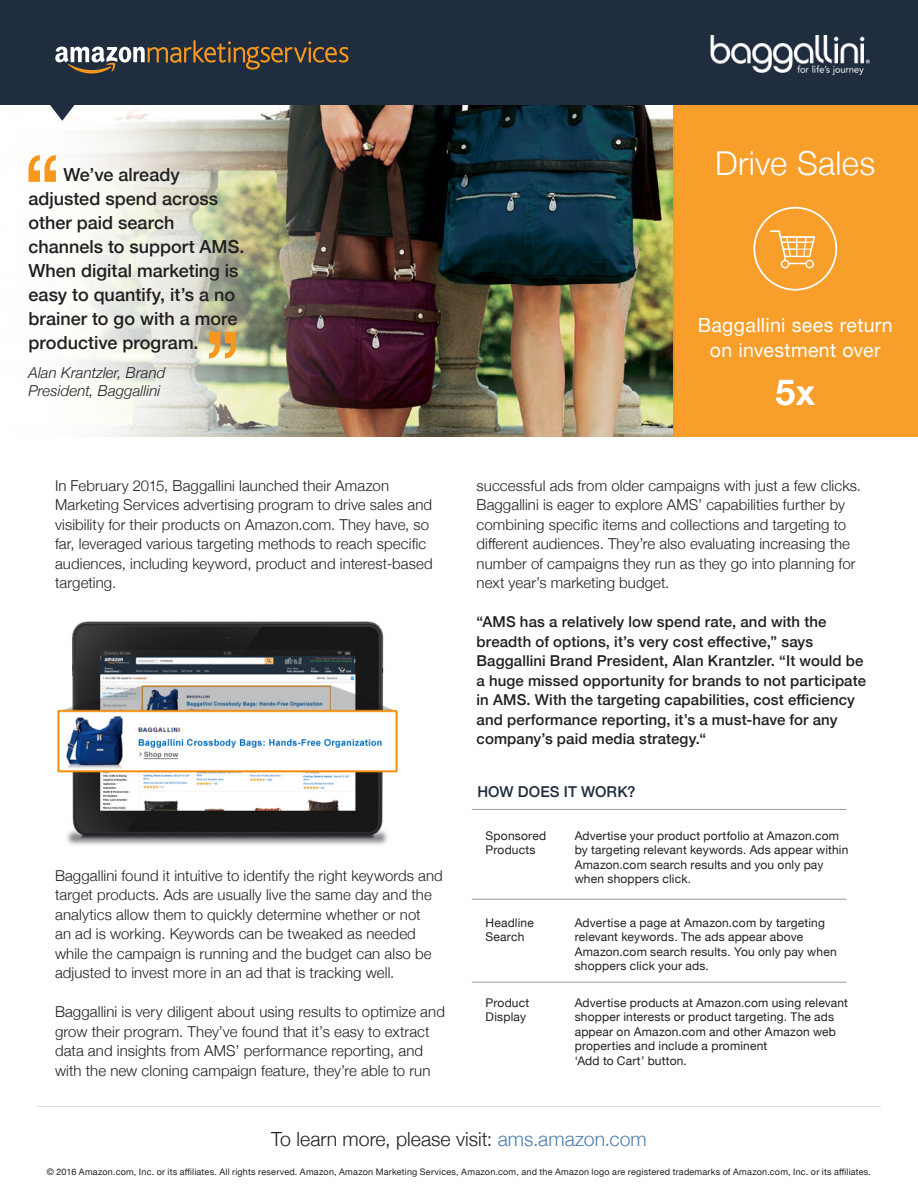
<style>
.page{position:relative;width:918px;height:1188px;background:#fff}
.page>*{position:absolute;margin:0;border:0;box-sizing:border-box;transform-origin:0 0}
.t1{font:700 36px "Helvetica Neue";color:#fff}
.t2{font:300 33px "Helvetica Neue";letter-spacing:.01em;color:#fff}
.t3{font:300 19.5px "Helvetica Neue";color:#231f20}
.t4{font:19.5px/25.5px "Helvetica Neue";letter-spacing:.015em;color:#fff;text-align:center}
.t5{font:500 18px/24px "Helvetica Neue";color:#231f20}
.t6{font:300 15px/19.5px "Helvetica Neue";letter-spacing:.005em;color:#231f20}
.t7{font:500 15px/19.5px "Helvetica Neue";letter-spacing:.01em;color:#231f20}
.t8{font:italic 300 15px/18px "Helvetica Neue";letter-spacing:.01em;color:#231f20}
.t9{font:500 15px "Helvetica Neue";letter-spacing:.01em;color:#202d3e}
.t10{font:12px/14.4px "Helvetica Neue";letter-spacing:.015em;color:#231f20}
.t11{font:9px "Helvetica Neue";letter-spacing:.025em;color:#231f20}
.s1{color:#4e7eb3}
</style>
<div class="page">
<img style="left:57px;top:621px;width:341px;height:224px">
<img style="left:69px;top:105px;width:604px;height:332px">
<div style="left:673px;top:79px;width:245px;height:358px;background:#f79e2b"></div>
<hr style="left:37px;top:1106px;width:844px;height:1px;background:#e0dfe0">
<svg style="left:770px;top:231px;width:45px;height:37px"></svg>
<div style="left:753px;top:207px;width:84px;height:84px;border:2px solid #fff;border-radius:50%"></div>
<div style="left:0;top:1px;width:918px;height:104px;background:#202d3e"></div>
<svg style="left:55px;top:40px;width:293px;height:34px"></svg>
<img style="left:710px;top:35px;width:160px;height:40px">
<svg style="left:50px;top:105px;width:33px;height:16px"></svg>
<svg style="left:209px;top:332px;width:27px;height:26px"></svg>
<svg style="left:28px;top:155px;width:28px;height:27px"></svg>
<hr style="left:472px;top:809px;width:374px;height:1px;background:#9898a2">
<hr style="left:472px;top:899px;width:374px;height:1px;background:#9898a2">
<hr style="left:472px;top:982px;width:374px;height:1px;background:#9898a2">
<p class="t5" style="left:28px;top:161px;width:217px;text-indent:35px">We’ve already adjusted spend across other paid search channels to support AMS.<br>When digital marketing is easy to quantify, it’s a no brainer to go with a more productive program.</p>
<p class="t8" style="left:28px;top:363px;width:139px">Alan Krantzler, Brand<br>President, Baggallini</p>
<p class="t6" style="left:55px;top:475px;width:379px">In February 2015, Baggallini launched their Amazon Marketing Services advertising program to drive sales and visibility for their products on Amazon.com. They have, so far, leveraged various targeting methods to reach specific audiences, including keyword, product and interest-based targeting.</p>
<p class="t6" style="left:55px;top:865px;width:389px">Baggallini found it intuitive to identify the right keywords and target products. Ads are usually live the same day and the analytics allow them to quickly determine whether or not<br>an ad is working. Keywords can be tweaked as needed while the campaign is running and the budget can also be adjusted to invest more in an ad that is tracking well.</p>
<p class="t6" style="left:55px;top:1001px;width:391px">Baggallini is very diligent about using results to optimize and grow their program. They’ve found that it’s easy to extract data and insights from AMS’ performance reporting, and with the new cloning campaign feature, they’re able to run</p>
<p class="t2" style="left:715px;top:137px;width:162px">Drive Sales</p>
<p class="t4" style="left:698px;top:313px;width:196px">Baggallini sees return on investment over</p>
<p class="t1" style="left:775px;top:370px;width:41px">5x</p>
<p class="t6" style="left:477px;top:475px;width:386px">successful ads from older campaigns with just a few clicks.</p>
<p class="t6" style="left:477px;top:494px;width:381px">Baggallini is eager to explore AMS’ capabilities further by combining specific items and collections and targeting to different audiences. They’re also evaluating increasing the number of campaigns they run as they go into planning for next year’s marketing budget.</p>
<p class="t7" style="left:477px;top:611px;width:391px">“AMS has a relatively low spend rate, and with the breadth of options, it’s very cost effective,” says Baggallini Brand President, Alan Krantzler. “It would be a huge missed opportunity for brands to not participate in AMS. With the targeting capabilities, cost efficiency and performance reporting, it’s a must-have for any company’s paid media strategy.“</p>
<p class="t9" style="left:477px;top:780px;width:160px">HOW DOES IT WORK?</p>
<p class="t10" style="left:486px;top:829px;width:62px">Sponsored<br>Products</p>
<p class="t10" style="left:575px;top:829px;width:275px">Advertise your product portfolio at Amazon.com by targeting relevant keywords. Ads appear within Amazon.com search results and you only pay when shoppers click.</p>
<p class="t10" style="left:486px;top:916px;width:50px">Headline<br>Search</p>
<p class="t10" style="left:575px;top:916px;width:264px">Advertise a page at Amazon.com by targeting relevant keywords. The ads appear above Amazon.com search results. You only pay when shoppers click your ads.</p>
<p class="t10" style="left:486px;top:996px;width:45px">Product<br>Display</p>
<p class="t10" style="left:575px;top:996px;width:275px">Advertise products at Amazon.com using relevant shopper interests or product targeting. The ads appear on Amazon.com and other Amazon web properties and include a prominent<br>‘Add to Cart’ button.</p>
<p class="t3" style="left:271px;top:1124px;width:377px">To learn more, please visit: <span class="s1">ams.amazon.com</span></p>
<p class="t11" style="left:47px;top:1166px;width:826px">© 2016 Amazon.com, Inc. or its affiliates. All rights reserved. Amazon, Amazon Marketing Services, Amazon.com, and the Amazon logo are registered trademarks of Amazon.com, Inc. or its affiliates.</p>
</div>
